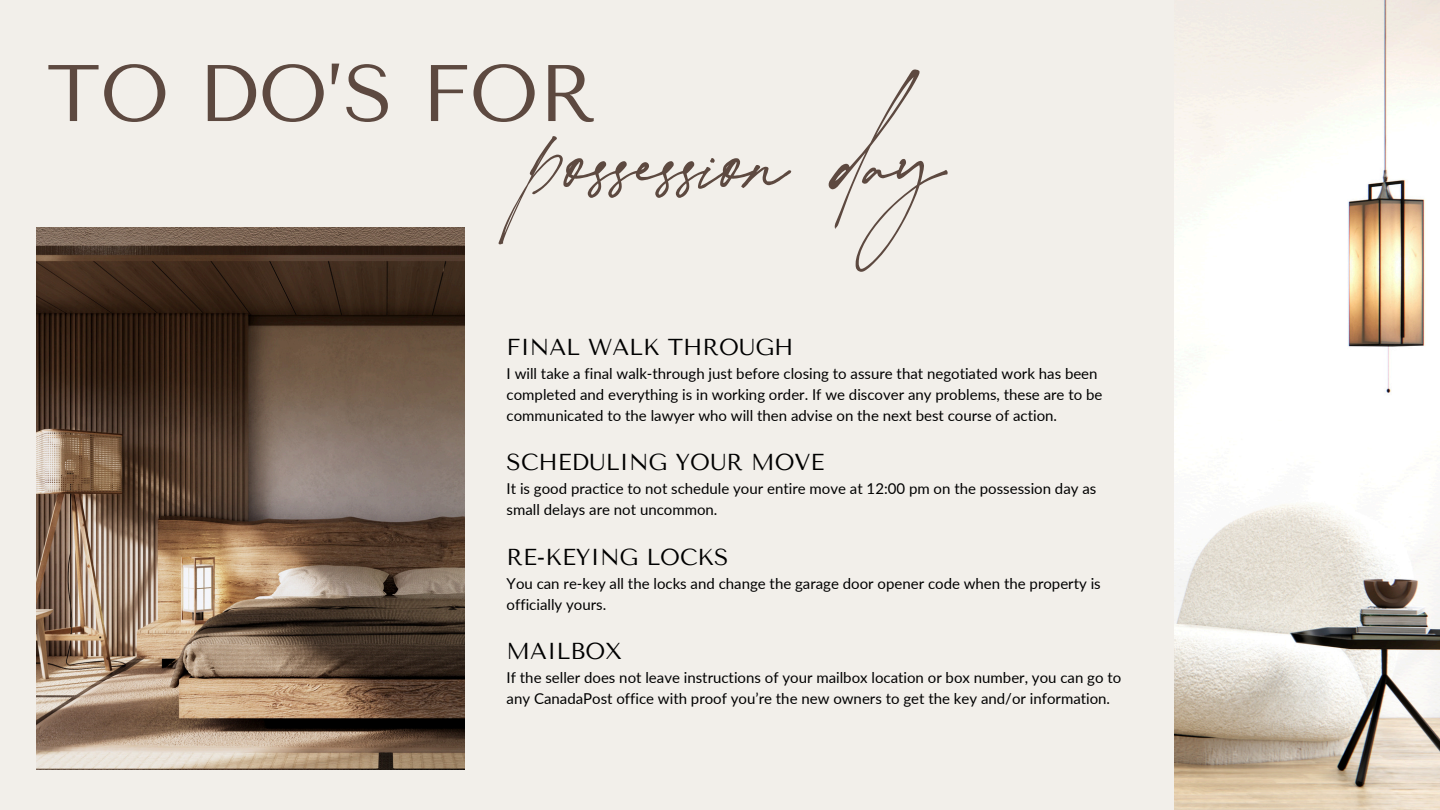
<style>
.page{position:relative;width:1440px;height:810px;background:#f2efea}
.page>*{position:absolute;margin:0;border:0;box-sizing:border-box;transform-origin:0 0}
.t1{font:82.2px "theimpressionist";color:#5d4940}
.t2{font:80px "Tenor Sans";color:#5d4940}
.t3{font:23px "Tenor Sans";color:#000}
.t4{font:15px/21px "Lato";color:#000}
</style>
<div class="page">
<img style="left:1175px;top:0;width:265px;height:810px">
<img style="left:36px;top:227px;width:428px;height:542px">
<h1 class="t2" style="left:47px;top:47px;width:551px">TO DO’S FOR</h1>
<h2 class="t1" style="left:533px;top:150px;width:460px">possession day</h2>
<p class="t3" style="left:507px;top:334px;width:288px">FINAL WALK THROUGH</p>
<p class="t4" style="left:507px;top:362px;width:597px">I will take a final walk-through just before closing to assure that negotiated work has been completed and everything is in working order. If we discover any problems, these are to be communicated to the lawyer who will then advise on the next best course of action.</p>
<p class="t3" style="left:507px;top:449px;width:319px">SCHEDULING YOUR MOVE</p>
<p class="t4" style="left:507px;top:478px;width:591px">It is good practice to not schedule your entire move at 12:00 pm on the possession day as small delays are not uncommon.</p>
<p class="t3" style="left:507px;top:544px;width:223px">RE-KEYING LOCKS</p>
<p class="t4" style="left:507px;top:572px;width:596px">You can re-key all the locks and change the garage door opener code when the property is officially yours.</p>
<p class="t3" style="left:507px;top:638px;width:117px">MAILBOX</p>
<p class="t4" style="left:507px;top:667px;width:616px">If the seller does not leave instructions of your mailbox location or box number, you can go to any CanadaPost office with proof you’re the new owners to get the key and/or information.</p>
</div>
